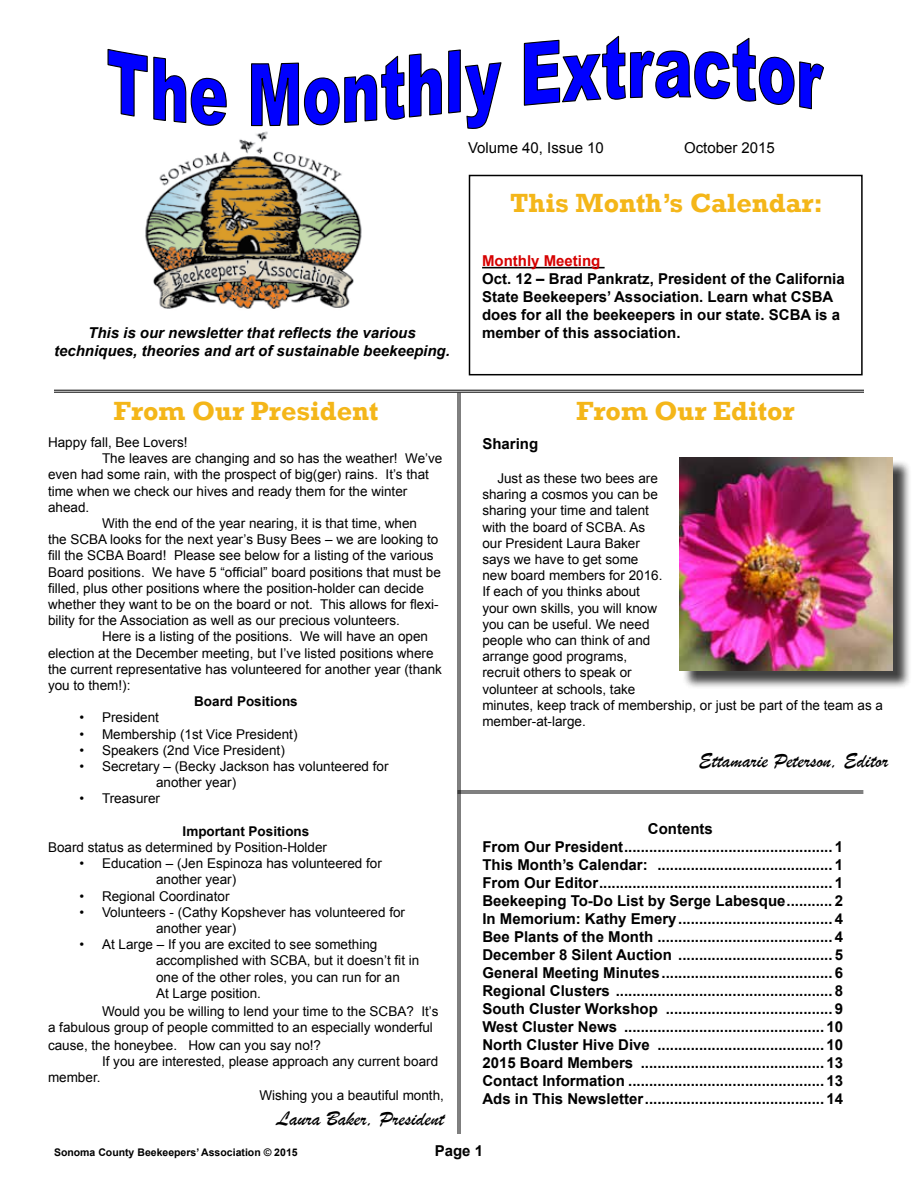
<style>
.page{position:relative;width:918px;height:1188px;background:#fff}
.page>*{position:absolute;margin:0;border:0;box-sizing:border-box;transform-origin:0 0}
.t1{font:700 27px "Rockwell";color:#f4b619}
.t2{font:21px "Brush Script";color:#000}
.t3{font:700 15px/18px "Arial";color:#000}
.t4{font:italic 700 15px/18px "Arial";color:#000;text-align:center}
.t5{font:15px "Arial";color:#000}
.t6{font:700 15px "Arial";color:#d60000}
.t7{font:13.5px/16.2px "Arial";color:#000}
.t8{font:700 13.5px "Arial";color:#000}
.t9{font:700 10.5px "Arial";color:#000}
</style>
<div class="page">
<svg style="left:107px;top:48px;width:120px;height:78px"></svg>
<svg style="left:251px;top:49px;width:251px;height:80px"></svg>
<svg style="left:523px;top:35px;width:301px;height:75px"></svg>
<img style="left:145px;top:131px;width:217px;height:178px">
<div style="left:469px;top:175px;width:394px;height:200px;border:2px solid #000"></div>
<hr style="left:482px;top:267px;width:123px;height:1px;background:#000">
<hr style="left:54px;top:390px;width:810px;height:1px;background:#000">
<hr style="left:54px;top:392px;width:810px;height:1px;background:#000">
<div style="left:682px;top:460px;width:229px;height:229px;background:#000;opacity:.75"></div>
<img style="left:680px;top:458px;width:213px;height:213px">
<hr style="left:458px;top:791px;width:405px;height:1px;background:#000">
<hr style="left:458px;top:793px;width:405px;height:1px;background:#000">
<hr style="left:458px;top:393px;width:1px;height:741px;background:#000">
<hr style="left:460px;top:393px;width:1px;height:741px;background:#000">
<p class="t5" style="left:468px;top:138px;width:137px">Volume 40, Issue 10</p>
<p class="t5" style="left:684px;top:138px;width:92px">October 2015</p>
<p class="t4" style="left:54px;top:324px;width:397px">This is our newsletter that reflects the various techniques, theories and art of sustainable beekeeping.</p>
<h1 class="t1" style="left:114px;top:395px;width:266px">From Our President</h1>
<p class="t7" style="left:48px;top:434px;width:141px">Happy fall, Bee Lovers!</p>
<p class="t7" style="left:102px;top:450px;width:342px">The leaves are changing and so has the weather! We’ve</p>
<p class="t7" style="left:48px;top:467px;width:382px">even had some rain, with the prospect of big(ger) rains. It’s that</p>
<p class="t7" style="left:48px;top:483px;width:361px">time when we check our hives and ready them for the winter</p>
<p class="t7" style="left:48px;top:499px;width:43px">ahead.</p>
<p class="t7" style="left:102px;top:515px;width:317px">With the end of the year nearing, it is that time, when</p>
<p class="t7" style="left:48px;top:531px;width:392px">the SCBA looks for the next year’s Busy Bees – we are looking to</p>
<p class="t7" style="left:48px;top:548px;width:387px">fill the SCBA Board! Please see below for a listing of the various</p>
<p class="t7" style="left:48px;top:564px;width:394px">Board positions. We have 5 “official” board positions that must be</p>
<p class="t7" style="left:48px;top:580px;width:377px">filled, plus other positions where the position-holder can decide</p>
<p class="t7" style="left:48px;top:596px;width:392px">whether they want to be on the board or not. This allows for flexi-</p>
<p class="t7" style="left:48px;top:612px;width:353px">bility for the Association as well as our precious volunteers.</p>
<p class="t7" style="left:102px;top:629px;width:328px">Here is a listing of the positions. We will have an open</p>
<p class="t7" style="left:48px;top:645px;width:387px">election at the December meeting, but I’ve listed positions where</p>
<p class="t7" style="left:48px;top:661px;width:395px">the current representative has volunteered for another year (thank</p>
<p class="t7" style="left:48px;top:677px;width:84px">you to them!):</p>
<p class="t8" style="left:194px;top:692px;width:105px">Board Positions</p>
<p class="t7" style="left:79px;top:710px;width:81px">• President</p>
<p class="t7" style="left:79px;top:726px;width:220px">• Membership (1st Vice President)</p>
<p class="t7" style="left:79px;top:742px;width:207px">• Speakers (2nd Vice President)</p>
<p class="t7" style="left:156px;top:758px;width:234px;text-indent:-77px">• Secretary – (Becky Jackson has volunteered for another year)</p>
<p class="t7" style="left:79px;top:791px;width:82px">• Treasurer</p>
<p class="t8" style="left:183px;top:822px;width:128px">Important Positions</p>
<p class="t7" style="left:48px;top:839px;width:281px">Board status as determined by Position-Holder</p>
<p class="t7" style="left:156px;top:855px;width:227px;text-indent:-77px">• Education – (Jen Espinoza has volunteered for another year)</p>
<p class="t7" style="left:79px;top:888px;width:152px">• Regional Coordinator</p>
<p class="t7" style="left:156px;top:904px;width:251px;text-indent:-77px">• Volunteers - (Cathy Kopshever has volunteered for another year)</p>
<p class="t7" style="left:156px;top:936px;width:265px;text-indent:-77px">• At Large – If you are excited to see something accomplished with SCBA, but it doesn’t fit in one of the other roles, you can run for an<br>At Large position.</p>
<p class="t7" style="left:48px;top:1003px;width:392px;text-indent:54px">Would you be willing to lend your time to the SCBA? It’s a fabulous group of people committed to an especially wonderful</p>
<p class="t7" style="left:48px;top:1037px;width:275px">cause, the honeybee. How can you say no!?</p>
<p class="t7" style="left:102px;top:1053px;width:338px">If you are interested, please approach any current board</p>
<p class="t7" style="left:48px;top:1070px;width:54px">member.</p>
<p class="t7" style="left:259px;top:1087px;width:186px">Wishing you a beautiful month,</p>
<h2 class="t2" style="left:277px;top:1106px;width:169px">Laura Baker, President</h2>
<h1 class="t1" style="left:510px;top:187px;width:314px">This Month’s Calendar:</h1>
<p class="t6" style="left:482px;top:250px;width:120px">Monthly Meeting</p>
<p class="t3" style="left:482px;top:270px;width:364px">Oct. 12 – Brad Pankratz, President of the California State Beekeepers’ Association. Learn what CSBA does for all the beekeepers in our state. SCBA is a member of this association.</p>
<h1 class="t1" style="left:576px;top:395px;width:220px">From Our Editor</h1>
<p class="t3" style="left:482px;top:435px;width:57px">Sharing</p>
<p class="t7" style="left:482px;top:470px;width:402px;text-indent:15px">Just as these two bees are<br>sharing a cosmos you can be<br>sharing your time and talent<br>with the board of SCBA. As<br>our President Laura Baker<br>says we have to get some<br>new board members for 2016.<br>If each of you thinks about<br>your own skills, you will know<br>you can be useful. We need<br>people who can think of and<br>arrange good programs,<br>recruit others to speak or<br>volunteer at schools, take<br>minutes, keep track of membership, or just be part of the team as a member-at-large.</p>
<h2 class="t2" style="left:699px;top:748px;width:191px">Ettamarie Peterson, Editor</h2>
<p class="t3" style="left:482px;top:820px;width:362px;text-indent:166px">Contents<br>From Our President.................................................. 1<br>This Month’s Calendar: .......................................... 1<br>From Our Editor........................................................ 1<br>Beekeeping To-Do List by Serge Labesque</p>
<p class="t3" style="left:482px;top:892px;width:362px;text-align:justify;text-indent:352px">2<br>In Memorium: Kathy Emery..................................... 4<br>Bee Plants of the Month .......................................... 4<br>December 8 Silent Auction ..................................... 5<br>General Meeting Minutes......................................... 6<br>Regional Clusters .................................................... 8<br>South Cluster Workshop ........................................ 9<br>West Cluster News ................................................ 10<br>North Cluster Hive Dive ........................................ 10<br>2015 Board Members ............................................ 13<br>Contact Information ............................................... 13<br>Ads in This Newsletter........................................... 14</p>
<p class="t9" style="left:54px;top:1145px;width:245px">Sonoma County Beekeepers’ Association © 2015</p>
<p class="t3" style="left:435px;top:1142px;width:50px">Page 1</p>
</div>
